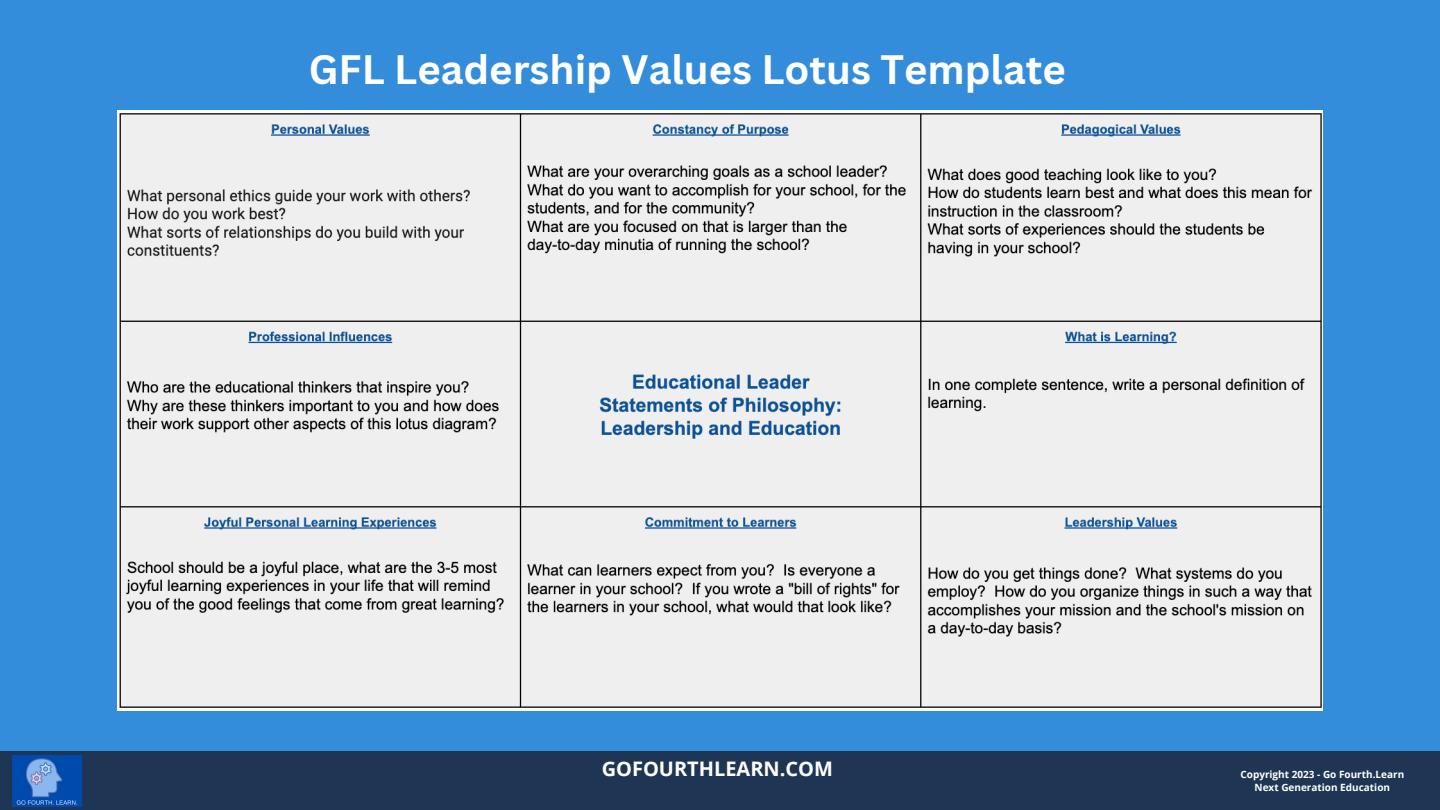
<style>
.page{position:relative;width:1440px;height:810px;background:#348ddb}
.page>*{position:absolute;margin:0;border:0;box-sizing:border-box;transform-origin:0 0}
.t1{font:700 40px "Canva Sans";color:#fff}
.t2{font:700 20px "Open Sans";color:#fff}
.t3{font:700 10px "Open Sans";color:#fff}
</style>
<div class="page">
<div style="left:0;top:752px;width:1440px;height:58px;background:#1e3653"></div>
<img style="left:118px;top:111px;width:1204px;height:600px">
<img style="left:13px;top:755px;width:68px;height:52px">
<p class="t1" style="left:309px;top:41px;width:759px">GFL Leadership Values Lotus Template</p>
<p class="t2" style="left:602px;top:755px;width:233px">GOFOURTHLEARN.COM</p>
<p class="t3" style="left:1240px;top:767px;width:165px">Copyright 2023 - Go Fourth.Learn</p>
<p class="t3" style="left:1255px;top:781px;width:137px">Next Generation Education</p>
</div>
